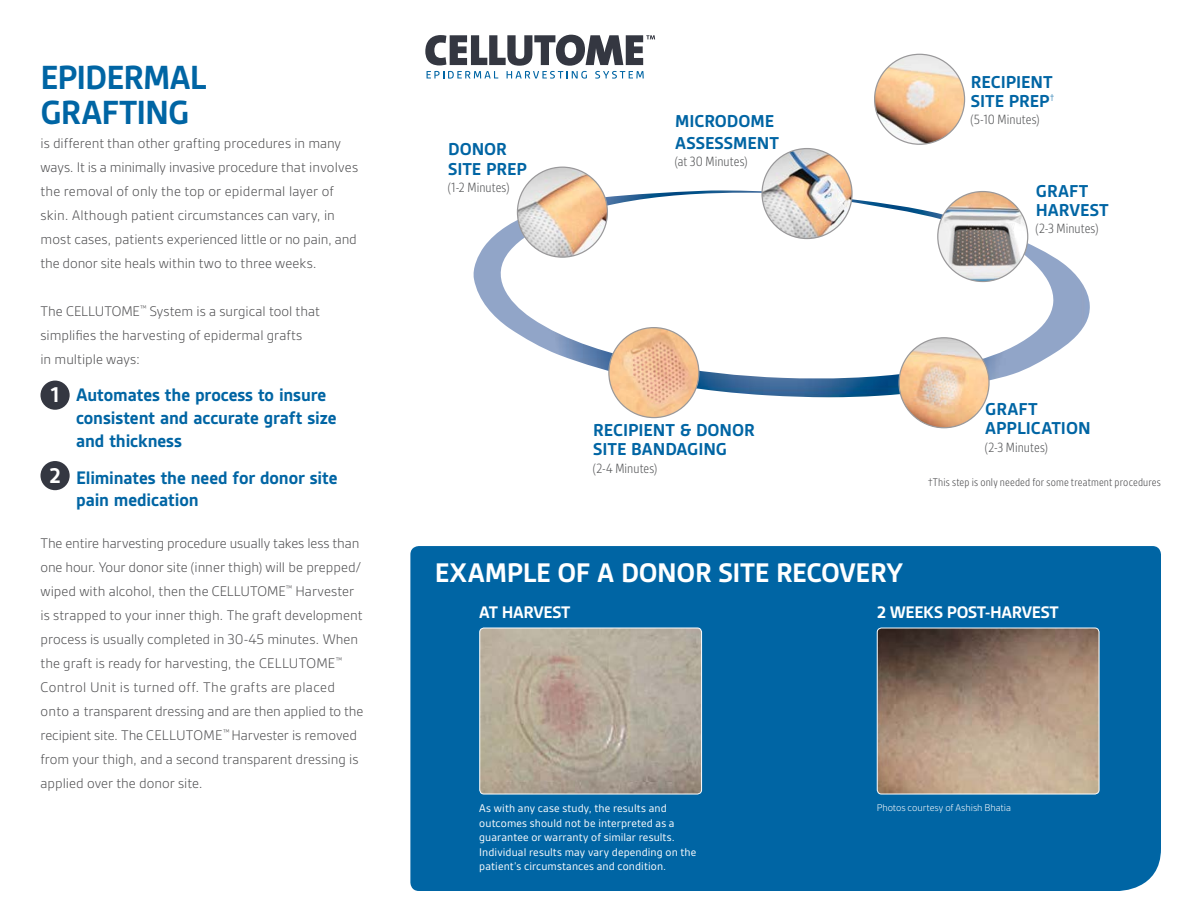
<style>
.page{position:relative;width:1188px;height:918px;background:#fff}
.page>*{position:absolute;margin:0;border:0;box-sizing:border-box;transform-origin:0 0}
.t1{font:700 36px/35px "Gesta";letter-spacing:-.025em;color:#0065a4}
.t2{font:700 28.95px "Gesta";letter-spacing:-.015em;color:#fff}
.t3{font:700 22.95px "Gesta";color:#fff}
.t4{font:700 19.5px/22.8px "Gesta";letter-spacing:-.005em;color:#0065a4}
.t5{font:700 18.45px/19.5px "Gesta";color:#0065a4}
.t6{font:700 18px "Gesta";letter-spacing:-.02em;color:#fff}
.t7{font:300 15px/24px "Gesta";color:#4d4d4f}
.t8{font:300 14.4px "Gesta Cond";letter-spacing:.005em;color:#58595b}
.t9{font:12px/14.4px "Gesta";letter-spacing:.01em;color:#fff}
.t10{font:300 12px "Gesta Cond";letter-spacing:.015em;color:#4d4d4f}
.t11{font:300 10.5px "Gesta";letter-spacing:-.005em;color:#fff}
</style>
<div class="page">
<div style="left:410px;top:546px;width:751px;height:345px;background:#0065a4"></div>
<img style="left:480px;top:628px;width:222px;height:166px">
<div style="left:479px;top:628px;width:223px;height:167px;border:1px solid #fff;border-radius:4px"></div>
<img style="left:877px;top:628px;width:222px;height:166px">
<div style="left:877px;top:628px;width:223px;height:167px;border:1px solid #fff;border-radius:4px"></div>
<img style="left:473px;top:190px;width:617px;height:207px">
<img style="left:517px;top:167px;width:90px;height:90px;border-radius:45px">
<img style="left:762px;top:149px;width:90px;height:90px;border-radius:45px">
<img style="left:875px;top:54px;width:90px;height:90px;border-radius:45px">
<img style="left:938px;top:192px;width:90px;height:90px;border-radius:45px">
<img style="left:899px;top:338px;width:90px;height:90px;border-radius:45px">
<img style="left:609px;top:328px;width:90px;height:90px;border-radius:45px">
<div style="left:41px;top:381px;width:29px;height:29px;background:#343741;border-radius:50%"></div>
<div style="left:41px;top:461px;width:29px;height:29px;background:#343741;border-radius:50%"></div>
<svg style="left:425px;top:35px;width:230px;height:44px"></svg>
<h1 class="t1" style="left:40px;top:60px;width:168px">EPIDERMAL<br>GRAFTING</h1>
<p class="t7" style="left:40px;top:131px;width:319px">is different than other grafting procedures in many ways. It is a minimally invasive procedure that involves the removal of only the top or epidermal layer of skin. Although patient circumstances can vary, in most cases, patients experienced little or no pain, and the donor site heals within two to three weeks.</p>
<p class="t7" style="left:40px;top:299px;width:281px">The CELLUTOME<sup>™</sup> System is a surgical tool that simplifies the harvesting of epidermal grafts<br>in multiple ways:</p>
<h3 class="t3" style="left:51px;top:382px;width:10px">1</h3>
<h3 class="t3" style="left:49px;top:462px;width:13px">2</h3>
<h3 class="t4" style="left:76px;top:384px;width:262px">Automates the process to insure consistent and accurate graft size and thickness</h3>
<h3 class="t4" style="left:76px;top:466px;width:263px">Eliminates the need for donor site pain medication</h3>
<p class="t7" style="left:40px;top:531px;width:324px">The entire harvesting procedure usually takes less than one hour. Your donor site (inner thigh) will be prepped/ wiped with alcohol, then the CELLUTOME<sup>™</sup> Harvester is strapped to your inner thigh. The graft development process is usually completed in 30-45 minutes. When the graft is ready for harvesting, the CELLUTOME<sup>™ </sup>Control Unit is turned off. The grafts are placed onto a transparent dressing and are then applied to the recipient site. The CELLUTOME<sup>™</sup> Harvester is removed from your thigh, and a second transparent dressing is applied over the donor site.</p>
<p class="t5" style="left:448px;top:139px;width:80px">DONOR<br>SITE PREP</p>
<p class="t8" style="left:448px;top:179px;width:62px">(1-2 Minutes)</p>
<p class="t5" style="left:971px;top:72px;width:85px">RECIPIENT<br>SITE PREP<sup>†</sup></p>
<p class="t5" style="left:675px;top:111px;width:101px">MICRODOME</p>
<p class="t8" style="left:971px;top:112px;width:70px">(5-10 Minutes)</p>
<p class="t5" style="left:675px;top:134px;width:105px">ASSESSMENT</p>
<p class="t8" style="left:675px;top:154px;width:73px">(at 30 Minutes)</p>
<p class="t5" style="left:1036px;top:181px;width:74px">GRAFT<br>HARVEST</p>
<p class="t8" style="left:1036px;top:221px;width:64px">(2-3 Minutes)</p>
<p class="t5" style="left:593px;top:420px;width:163px">RECIPIENT &amp; DONOR<br>SITE BANDAGING</p>
<p class="t8" style="left:593px;top:460px;width:65px">(2-4 Minutes)</p>
<p class="t5" style="left:985px;top:399px;width:107px">GRAFT<br>APPLICATION</p>
<p class="t8" style="left:985px;top:439px;width:64px">(2-3 Minutes)</p>
<p class="t10" style="left:928px;top:475px;width:235px">†This step is only needed for some treatment procedures</p>
<h2 class="t2" style="left:435px;top:556px;width:470px">EXAMPLE OF A DONOR SITE RECOVERY</h2>
<p class="t6" style="left:479px;top:602px;width:93px">AT HARVEST</p>
<p class="t6" style="left:877px;top:602px;width:184px">2 WEEKS POST-HARVEST</p>
<p class="t9" style="left:479px;top:801px;width:219px">As with any case study, the results and outcomes should not be interpreted as a guarantee or warranty of similar results.<br>Individual results may vary depending on the patient’s circumstances and condition.</p>
<p class="t11" style="left:877px;top:802px;width:136px">Photos courtesy of Ashish Bhatia</p>
</div>
